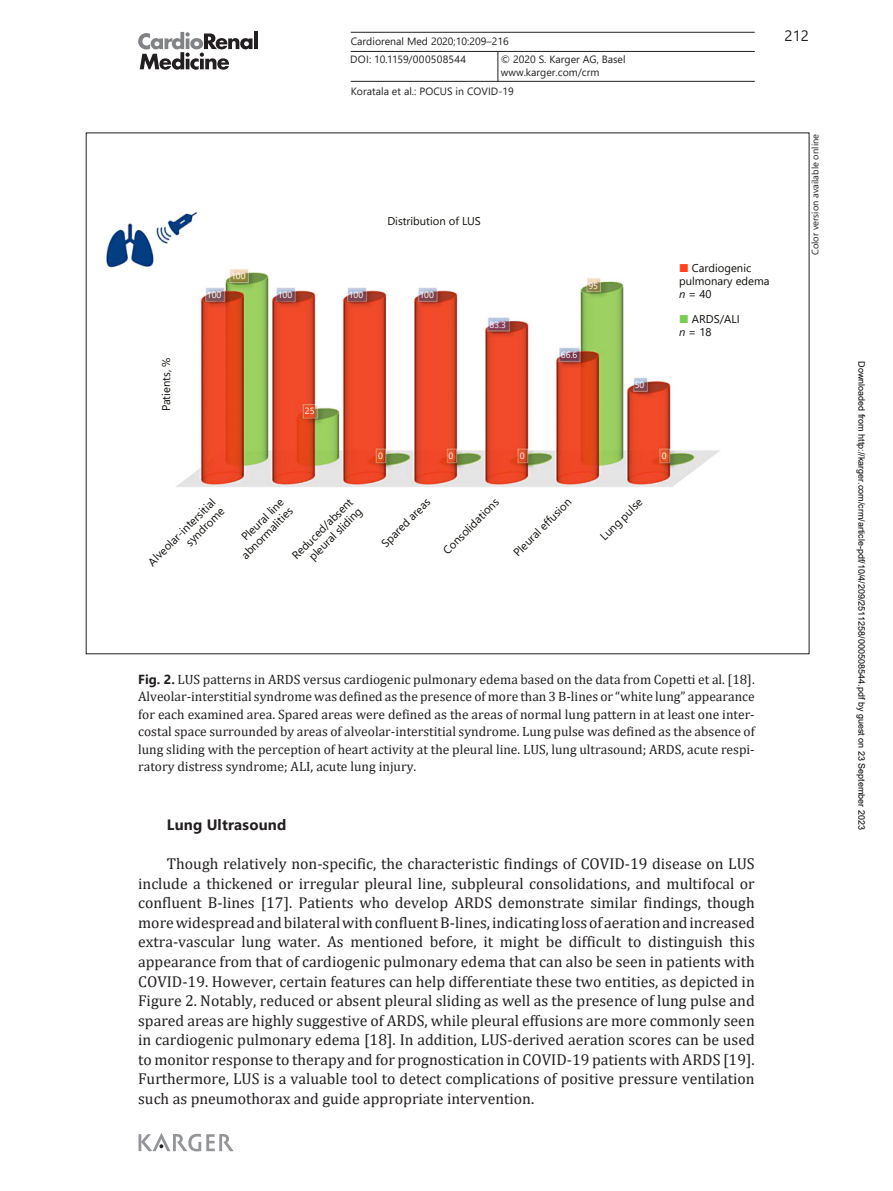
<style>
.page{position:relative;width:893px;height:1191px;background:#fff}
.page>*{position:absolute;margin:0;border:0;box-sizing:border-box;transform-origin:0 0}
.t1{font:15.75px/19.5px "Cambria";color:#231f20;text-align:justify}
.t2{font:700 15px "Segoe UI";letter-spacing:.01em;color:#231f20}
.t3{font:15px "Segoe UI";color:#231f20}
.t4{font:13.5px/17.4px "Cambria";color:#231f20;text-align:justify}
.t5{font:11.25px/12.8px "Segoe UI";color:#0e0e09;text-align:right}
.t6{font:10.5px "Segoe UI";color:#231f20}
.t7{font:10.5px "Segoe UI";letter-spacing:.02em;color:#231f20}
.t8{font:9.3px "Segoe UI";letter-spacing:.005em;color:#231f20}
.t9{font:9px "Arial";color:#000}
.t10{font:9px "Segoe UI";color:#fff}
.s1{color:#ff411d}
.s2{font-style:italic}
.s3{color:#78ce53}
.s4{font-family:"Segoe UI";font-weight:700;font-size:13.2px}
</style>
<div class="page">
<hr style="left:254px;top:32px;width:4px;height:17px;background:#231f20">
<svg style="left:138px;top:32px;width:115px;height:38px"></svg>
<hr style="left:351px;top:51px;width:404px;height:1px;background:#231f20">
<hr style="left:351px;top:81px;width:404px;height:1px;background:#231f20">
<hr style="left:497px;top:51px;width:1px;height:30px;background:#231f20">
<hr style="left:351px;top:32px;width:404px;height:1px;background:#231f20">
<svg style="left:139px;top:1133px;width:95px;height:18px"></svg>
<img style="left:106px;top:212px;width:614px;height:275px">
<p class="t6" style="left:351px;top:31px;width:159px">Cardiorenal Med 2020;10:209–216</p>
<p class="t7" style="left:350px;top:49px;width:117px">DOI: 10.1159/000508544</p>
<p class="t6" style="left:501px;top:49px;width:126px">© 2020 S. Karger AG, Basel</p>
<p class="t6" style="left:501px;top:62px;width:100px">www.karger.com/crm</p>
<p class="t6" style="left:351px;top:81px;width:165px">Koratala et al.: POCUS in COVID-19</p>
<p class="t5" style="left:387px;top:213px;width:95px">Distribution of LUS</p>
<p class="t5" style="left:159px;top:411px;width:55px;rotate:-90deg">Patients, %</p>
<p class="t10" style="left:207px;top:286px;width:16px">100</p>
<p class="t10" style="left:231px;top:268px;width:16px">100</p>
<p class="t10" style="left:278px;top:286px;width:16px">100</p>
<p class="t10" style="left:349px;top:286px;width:16px">100</p>
<p class="t10" style="left:419px;top:286px;width:16px">100</p>
<p class="t10" style="left:305px;top:402px;width:11px">25</p>
<p class="t10" style="left:490px;top:316px;width:18px">83.3</p>
<p class="t10" style="left:588px;top:277px;width:11px">95</p>
<p class="t10" style="left:561px;top:346px;width:18px">66.6</p>
<p class="t10" style="left:635px;top:376px;width:11px">50</p>
<p class="t5" style="left:679px;top:261px;width:92px;text-align:left"><span class="s1">■</span> Cardiogenic pulmonary edema <span class="s2">n</span> = 40</p>
<p class="t5" style="left:679px;top:312px;width:62px;text-align:left"><span class="s3">■</span> ARDS/ALI <span class="s2">n</span> = 18</p>
<p class="t10" style="left:378px;top:447px;width:6px">0</p>
<p class="t10" style="left:449px;top:447px;width:6px">0</p>
<p class="t10" style="left:520px;top:447px;width:6px">0</p>
<p class="t10" style="left:662px;top:447px;width:6px">0</p>
<p class="t5" style="left:145px;top:558px;width:91px;rotate:-45deg">Alveolar-intersitial syndrome</p>
<p class="t5" style="left:229px;top:542px;width:69px;rotate:-45deg">Pleural line abnormalities</p>
<p class="t5" style="left:289px;top:552px;width:82px;rotate:-45deg">Reduced/absent pleural sliding</p>
<p class="t5" style="left:378px;top:540px;width:65px;rotate:-45deg">Spared areas</p>
<p class="t5" style="left:440px;top:547px;width:75px;rotate:-45deg">Consolidations</p>
<p class="t5" style="left:510px;top:549px;width:78px;rotate:-45deg">Pleural effusion</p>
<p class="t5" style="left:597px;top:533px;width:56px;rotate:-45deg">Lung pulse</p>
<p class="t3" style="left:785px;top:22px;width:26px">212</p>
<p class="t8" style="left:806px;top:255px;width:123px;rotate:-90deg">Color version available online</p>
<p class="t4" style="left:138px;top:670px;width:618px"><span class="s4">Fig. 2.</span> LUS patterns in ARDS versus cardiogenic pulmonary edema based on the data from Copetti et al. [18].<br>Alveolar-interstitial syndrome was defined as the presence of more than 3 B-lines or “white lung” appearance for each examined area. Spared areas were defined as the areas of normal lung pattern in at least one inter&shy;costal space surrounded by areas of alveolar-interstitial syndrome. Lung pulse was defined as the absence of lung sliding with the perception of heart activity at the pleural line. LUS, lung ultrasound; ARDS, acute respi&shy;ratory distress syndrome; ALI, acute lung injury.</p>
<p class="t2" style="left:167px;top:810px;width:121px">Lung Ultrasound</p>
<p class="t1" style="left:138px;top:854px;width:618px;text-indent:29px">Though relatively non-specific, the characteristic findings of COVID-19 disease on LUS include a thickened or irregular pleural line, subpleural consolidations, and multifocal or confluent B-lines [17]. Patients who develop ARDS demonstrate similar findings, though more widespread and bilateral with confluent B-lines, indicating loss of aeration and increased extra-vascular lung water. As mentioned before, it might be difficult to distinguish this appearance from that of cardiogenic pulmonary edema that can also be seen in patients with COVID-19. However, certain features can help differentiate these two entities, as depicted in Figure 2. Notably, reduced or absent pleural sliding as well as the presence of lung pulse and spared areas are highly suggestive of ARDS, while pleural effusions are more commonly seen in cardiogenic pulmonary edema [18]. In addition, LUS-derived aeration scores can be used to monitor response to therapy and for prognostication in COVID-19 patients with ARDS [19].<br>Furthermore, LUS is a valuable tool to detect complications of positive pressure ventilation such as pneumothorax and guide appropriate intervention.</p>
<p class="t9" style="left:865px;top:361px;width:469px;rotate:90deg">Downloaded from http://karger.com/crm/article-pdf/10/4/209/2511258/000508544.pdf by guest on 23 September 2023</p>
</div>
